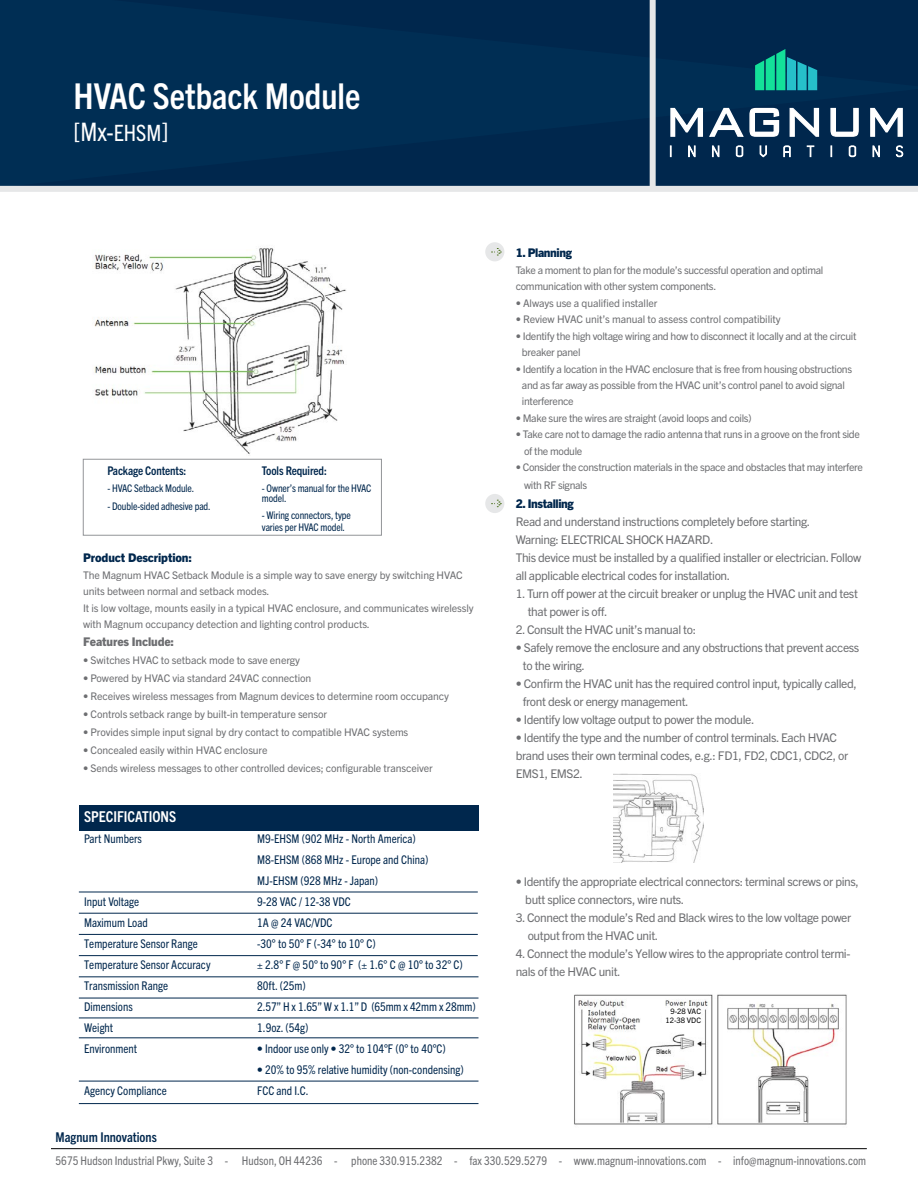
<style>
.page{position:relative;width:918px;height:1188px;background:#fff}
.page>*{position:absolute;margin:0;border:0;box-sizing:border-box;transform-origin:0 0}
.t1{font:700 condensed 35.7px "Trade Gothic Next LT Pro";color:#fff}
.t2{font:condensed 25.5px "Trade Gothic Next LT Pro";color:#fff}
.t3{font:700 condensed 15px "Trade Gothic Next LT Pro";color:#fff}
.t4{font:700 condensed 13.5px "Trade Gothic Next LT Pro";color:#00274d}
.t5{font:12px/18px "Trade Gothic Next LT Pro";letter-spacing:-.03em;color:#6d6e71}
.t6{font:condensed 12px/21px "Trade Gothic Next LT Pro";color:#00274d}
.t7{font:condensed 12px "Trade Gothic Next LT Pro";letter-spacing:.005em;color:#6d6e71}
.t8{font:800 12px "Trade Gothic Next LT Pro";letter-spacing:-.02em;color:#00274d}
.t9{font:700 condensed 12px "Trade Gothic Next LT Pro";letter-spacing:-.01em;color:#00274d}
.t10{font:800 12px "Trade Gothic Next LT Pro";letter-spacing:-.01em;color:#6d6e71}
.t11{font:10.5px/16.5px "Trade Gothic Next LT Pro";letter-spacing:-.01em;color:#6d6e71}
.t12{font:10.5px/16.5px "Trade Gothic Next LT Pro";letter-spacing:-.03em;color:#6d6e71}
.t13{font:condensed 10.5px/10.5px "Trade Gothic Next LT Pro";letter-spacing:-.01em;color:#00274d}
.t14{font:7.5px/9px "Trade Gothic Next LT Pro";color:#000;text-align:right}
.s1{font-size:22.5px}
</style>
<div class="page">
<hr style="left:51px;top:1148px;width:816px;height:1px;background:#000">
<div style="left:0;top:0;width:918px;height:186px;background:#002e54"></div>
<div style="left:650px;top:0;width:6px;height:190px;background:#e6e7e8"></div>
<div style="left:0;top:186px;width:918px;height:6px;background:#e6e7e8"></div>
<img style="left:94px;top:248px;width:252px;height:207px">
<div style="left:83px;top:459px;width:299px;height:76px;border:1px solid #939598"></div>
<div style="left:79px;top:806px;width:399px;height:25px;background:#00274d"></div>
<hr style="left:79px;top:934px;width:399px;height:1px;background:#00274d">
<hr style="left:79px;top:913px;width:399px;height:1px;background:#00274d">
<hr style="left:79px;top:892px;width:399px;height:1px;background:#00274d">
<hr style="left:79px;top:955px;width:399px;height:1px;background:#00274d">
<hr style="left:79px;top:977px;width:399px;height:1px;background:#00274d">
<hr style="left:79px;top:998px;width:399px;height:1px;background:#00274d">
<hr style="left:79px;top:1018px;width:399px;height:1px;background:#00274d">
<hr style="left:79px;top:1038px;width:399px;height:1px;background:#00274d">
<hr style="left:79px;top:1081px;width:399px;height:1px;background:#00274d">
<hr style="left:79px;top:1103px;width:399px;height:1px;background:#00274d">
<svg style="left:484px;top:241px;width:22px;height:22px"></svg>
<div style="left:483px;top:240px;width:24px;height:24px;border:2px solid #fff;border-radius:50%"></div>
<svg style="left:492px;top:248px;width:9px;height:8px"></svg>
<div style="left:484px;top:493px;width:22px;height:21px;background:#e6e7e8;border-radius:50%"></div>
<div style="left:483px;top:492px;width:24px;height:23px;border:2px solid #fff;border-radius:50%"></div>
<svg style="left:492px;top:500px;width:9px;height:7px"></svg>
<img style="left:614px;top:773px;width:89px;height:90px">
<img style="left:574px;top:994px;width:273px;height:131px">
<div style="left:662px;top:1008px;width:39px;height:20px;background:#fff"></div>
<svg style="left:670px;top:105px;width:234px;height:33px"></svg>
<svg style="left:670px;top:145px;width:233px;height:12px;background:#2c4c6c"></svg>
<svg style="left:755px;top:49px;width:62px;height:41px;background:#11948b"></svg>
<h1 class="t1" style="left:74px;top:72px;width:289px">HVAC Setback Module</h1>
<h2 class="t2" style="left:74px;top:114px;width:96px">[Mx-<span class="s1">EHSM</span>]</h2>
<p class="t9" style="left:107px;top:463px;width:80px">Package Contents:</p>
<p class="t13" style="left:107px;top:482px;width:88px">- HVAC Setback Module.</p>
<p class="t13" style="left:107px;top:500px;width:105px">- Double-sided adhesive pad.</p>
<p class="t9" style="left:262px;top:463px;width:66px">Tools Required:</p>
<p class="t13" style="left:262px;top:482px;width:111px">- Owner’s manual for the HVAC model.</p>
<p class="t13" style="left:262px;top:508px;width:91px;line-height:12px">- Wiring connectors, type varies per HVAC model.</p>
<p class="t8" style="left:83px;top:549px;width:110px">Product Description:</p>
<p class="t11" style="left:83px;top:566px;width:392px">The Magnum HVAC Setback Module is a simple way to save energy by switching HVAC units between normal and setback modes.<br>It is low voltage, mounts easily in a typical HVAC enclosure, and communicates wirelessly with Magnum occupancy detection and lighting control products.</p>
<p class="t10" style="left:83px;top:633px;width:92px">Features Include:</p>
<p class="t11" style="left:83px;top:651px;width:218px">• Switches HVAC to setback mode to save energy</p>
<p class="t11" style="left:83px;top:669px;width:230px">• Powered by HVAC via standard 24VAC connection</p>
<p class="t11" style="left:83px;top:687px;width:367px">• Receives wireless messages from Magnum devices to determine room occupancy</p>
<p class="t11" style="left:83px;top:705px;width:246px">• Controls setback range by built-in temperature sensor</p>
<p class="t11" style="left:83px;top:723px;width:327px">• Provides simple input signal by dry contact to compatible HVAC systems</p>
<p class="t11" style="left:83px;top:741px;width:186px">• Concealed easily within HVAC enclosure</p>
<p class="t11" style="left:83px;top:759px;width:351px">• Sends wireless messages to other controlled devices; configurable transceiver</p>
<p class="t3" style="left:84px;top:807px;width:94px">SPECIFICATIONS</p>
<p class="t6" style="left:84px;top:828px;width:59px">Part Numbers</p>
<p class="t6" style="left:84px;top:891px;width:128px">Input Voltage<br>Maximum Load<br>Temperature Sensor Range<br>Temperature Sensor Accuracy<br>Transmission Range<br>Dimensions<br>Weight<br>Environment</p>
<p class="t6" style="left:84px;top:1080px;width:84px">Agency Compliance</p>
<p class="t6" style="left:257px;top:828px;width:220px">M9-EHSM (902 MHz - North America)<br>M8-EHSM (868 MHz - Europe and China)<br>MJ-EHSM (928 MHz - Japan)<br>9-28 VAC / 12-38 VDC<br>1A @ 24 VAC/VDC<br>-30° to 50° F (-34° to 10° C)<br>± 2.8° F @ 50° to 90° F (± 1.6° C @ 10° to 32° C)<br>80ft. (25m)<br>2.57” H x 1.65” W x 1.1” D (65mm x 42mm x 28mm)<br>1.9oz. (54g)</p>
<p class="t6" style="left:257px;top:1038px;width:190px">• Indoor use only • 32° to 104°F (0° to 40°C)</p>
<p class="t6" style="left:257px;top:1059px;width:208px">• 20% to 95% relative humidity (non-condensing)<br>FCC and I.C.</p>
<p class="t8" style="left:516px;top:244px;width:58px">1. Planning</p>
<p class="t12" style="left:516px;top:261px;width:309px">Take a moment to plan for the module’s successful operation and optimal communication with other system components.</p>
<p class="t11" style="left:516px;top:294px;width:143px">• Always use a qualified installer</p>
<p class="t11" style="left:516px;top:310px;width:267px">• Review HVAC unit’s manual to assess control compatibility</p>
<p class="t12" style="left:522px;top:327px;width:336px;text-indent:-6px">• Identify the high voltage wiring and how to disconnect it locally and at the circuit breaker panel</p>
<p class="t12" style="left:522px;top:360px;width:332px;text-indent:-6px">• Identify a location in the HVAC enclosure that is free from housing obstructions and as far away as possible from the HVAC unit’s control panel to avoid signal interference</p>
<p class="t12" style="left:516px;top:409px;width:238px">• Make sure the wires are straight (avoid loops and coils)</p>
<p class="t12" style="left:524px;top:426px;width:337px;text-indent:-8px">• Take care not to damage the radio antenna that runs in a groove on the front side of the module</p>
<p class="t12" style="left:524px;top:458px;width:340px;line-height:18px;text-indent:-8px">• Consider the construction materials in the space and obstacles that may interfere with RF signals</p>
<p class="t8" style="left:516px;top:495px;width:60px">2. Installing</p>
<p class="t5" style="left:516px;top:511px;width:347px">Read and understand instructions completely before starting.<br>Warning: ELECTRICAL SHOCK HAZARD.<br>This device must be installed by a qualified installer or electrician. Follow all applicable electrical codes for installation.</p>
<p class="t5" style="left:528px;top:583px;width:332px;text-indent:-12px">1. Turn off power at the circuit breaker or unplug the HVAC unit and test that power is off.</p>
<p class="t5" style="left:516px;top:619px;width:182px">2. Consult the HVAC unit’s manual to:</p>
<p class="t5" style="left:523px;top:637px;width:338px;text-indent:-7px">• Safely remove the enclosure and any obstructions that prevent access to the wiring.</p>
<p class="t5" style="left:523px;top:673px;width:335px;text-indent:-7px">• Confirm the HVAC unit has the required control input, typically called, front desk or energy management.</p>
<p class="t5" style="left:516px;top:709px;width:240px">• Identify low voltage output to power the module.</p>
<p class="t5" style="left:516px;top:727px;width:334px">• Identify the type and the number of control terminals. Each HVAC brand uses their own terminal codes, e.g.: FD1, FD2, CDC1, CDC2, or<br>EMS1, EMS2.</p>
<p class="t5" style="left:525px;top:871px;width:335px;text-indent:-10px">• Identify the appropriate electrical connectors: terminal screws or pins, butt splice connectors, wire nuts.</p>
<p class="t5" style="left:528px;top:907px;width:325px;text-indent:-12px">3. Connect the module’s Red and Black wires to the low voltage power output from the HVAC unit.</p>
<p class="t5" style="left:516px;top:943px;width:336px">4. Connect the module’s Yellow wires to the appropriate control termi&shy;nals of the HVAC unit.</p>
<p class="t14" style="left:665px;top:1006px;width:37px">9-28 VAC<br>12-38 VDC</p>
<p class="t4" style="left:56px;top:1128px;width:103px">Magnum Innovations</p>
<p class="t7" style="left:56px;top:1152px;width:812px">5675 Hudson Industrial Pkwy, Suite 3 - Hudson, OH 44236 - phone 330.915.2382 - fax 330.529.5279 - www.magnum-innovations.com - info@magnum-innovations.com</p>
</div>
